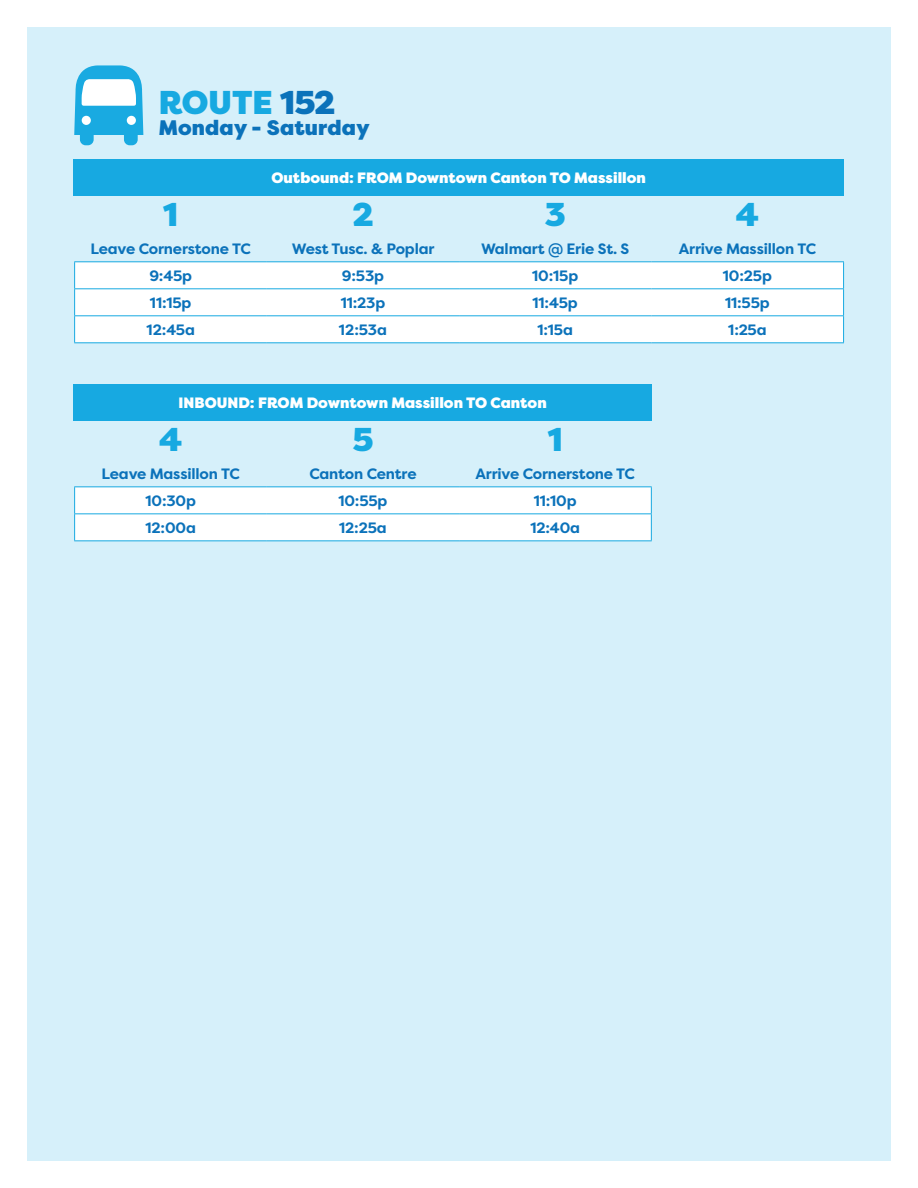
<style>
.page{position:relative;width:918px;height:1188px;background:#fff}
.page>*{position:absolute;margin:0;border:0;box-sizing:border-box;transform-origin:0 0}
.t1{font:900 33px "Filson Pro";letter-spacing:-.005em;color:#17a9e1}
.t2{font:900 21px "Filson Pro";letter-spacing:.01em;color:#0b72ba}
.t3{font:700 15px "Filson Pro";letter-spacing:-.01em;color:#0b72ba}
.t4{font:900 15px "Filson Pro";color:#fff}
.s1{color:#0b72ba}
</style>
<div class="page">
<div style="left:0;top:3px;width:918px;height:1185px;background:#d6f0fa"></div>
<div style="left:891px;top:0;width:27px;height:1188px;background:#fff"></div>
<div style="left:0;top:0;width:27px;height:1188px;background:#fff"></div>
<div style="left:0;top:1161px;width:918px;height:27px;background:#fff"></div>
<div style="left:0;top:0;width:918px;height:27px;background:#fff"></div>
<svg style="left:74px;top:65px;width:69px;height:80px"></svg>
<div style="left:74px;top:159px;width:770px;height:37px;background:#17a9e1"></div>
<div style="left:75px;top:262px;width:768px;height:80px;background:#fff"></div>
<hr style="left:74px;top:288px;width:193px;height:1px;background:#17a9e1">
<hr style="left:267px;top:288px;width:192px;height:1px;background:#17a9e1">
<hr style="left:459px;top:288px;width:192px;height:1px;background:#17a9e1">
<hr style="left:651px;top:288px;width:193px;height:1px;background:#17a9e1">
<hr style="left:74px;top:315px;width:193px;height:1px;background:#17a9e1">
<hr style="left:267px;top:315px;width:192px;height:1px;background:#17a9e1">
<hr style="left:459px;top:315px;width:192px;height:1px;background:#17a9e1">
<hr style="left:651px;top:315px;width:193px;height:1px;background:#17a9e1">
<hr style="left:74px;top:261px;width:193px;height:1px;background:#17a9e1">
<hr style="left:267px;top:261px;width:192px;height:1px;background:#17a9e1">
<hr style="left:459px;top:261px;width:192px;height:1px;background:#17a9e1">
<hr style="left:651px;top:261px;width:193px;height:1px;background:#17a9e1">
<svg style="left:74px;top:262px;width:1px;height:80px"></svg>
<svg style="left:843px;top:262px;width:1px;height:80px"></svg>
<hr style="left:74px;top:342px;width:193px;height:1px;background:#17a9e1">
<hr style="left:267px;top:342px;width:192px;height:1px;background:#17a9e1">
<hr style="left:459px;top:342px;width:192px;height:1px;background:#17a9e1">
<hr style="left:651px;top:342px;width:193px;height:1px;background:#17a9e1">
<div style="left:74px;top:384px;width:578px;height:37px;background:#17a9e1"></div>
<hr style="left:74px;top:486px;width:193px;height:1px;background:#17a9e1">
<hr style="left:267px;top:486px;width:192px;height:1px;background:#17a9e1">
<hr style="left:459px;top:486px;width:193px;height:1px;background:#17a9e1">
<div style="left:74px;top:487px;width:578px;height:53px;background:#fff"></div>
<hr style="left:74px;top:540px;width:193px;height:1px;background:#17a9e1">
<hr style="left:267px;top:540px;width:192px;height:1px;background:#17a9e1">
<hr style="left:459px;top:540px;width:193px;height:1px;background:#17a9e1">
<h1 class="t1" style="left:159px;top:81px;width:178px">ROUTE <span class="s1">152</span></h1>
<h2 class="t2" style="left:159px;top:114px;width:212px">Monday - Saturday</h2>
<p class="t4" style="left:271px;top:168px;width:376px">Outbound: FROM Downtown Canton TO Massillon</p>
<h1 class="t1" style="left:163px;top:194px;width:16px">1</h1>
<h1 class="t1" style="left:352px;top:194px;width:23px">2</h1>
<h1 class="t1" style="left:545px;top:194px;width:23px">3</h1>
<h1 class="t1" style="left:736px;top:194px;width:25px">4</h1>
<p class="t3" style="left:90px;top:239px;width:162px">Leave Cornerstone TC</p>
<p class="t3" style="left:292px;top:239px;width:144px">West Tusc. &amp; Poplar</p>
<p class="t3" style="left:481px;top:239px;width:150px">Walmart @ Erie St. S</p>
<p class="t3" style="left:679px;top:239px;width:139px">Arrive Massillon TC</p>
<p class="t3" style="left:149px;top:266px;width:44px">9:45p</p>
<p class="t3" style="left:342px;top:266px;width:44px">9:53p</p>
<p class="t3" style="left:532px;top:266px;width:47px">10:15p</p>
<p class="t3" style="left:723px;top:266px;width:51px">10:25p</p>
<p class="t3" style="left:150px;top:293px;width:43px">11:15p</p>
<p class="t3" style="left:341px;top:293px;width:46px">11:23p</p>
<p class="t3" style="left:533px;top:293px;width:47px">11:45p</p>
<p class="t3" style="left:725px;top:293px;width:46px">11:55p</p>
<p class="t3" style="left:147px;top:320px;width:50px">12:45a</p>
<p class="t3" style="left:339px;top:320px;width:49px">12:53a</p>
<p class="t3" style="left:537px;top:320px;width:37px">1:15a</p>
<p class="t3" style="left:728px;top:320px;width:40px">1:25a</p>
<p class="t4" style="left:179px;top:393px;width:370px">INBOUND: FROM Downtown Massillon TO Canton</p>
<h1 class="t1" style="left:159px;top:419px;width:25px">4</h1>
<h1 class="t1" style="left:352px;top:419px;width:23px">5</h1>
<h1 class="t1" style="left:548px;top:419px;width:16px">1</h1>
<p class="t3" style="left:102px;top:464px;width:140px">Leave Massillon TC</p>
<p class="t3" style="left:309px;top:464px;width:109px">Canton Centre</p>
<p class="t3" style="left:475px;top:464px;width:161px">Arrive Cornerstone TC</p>
<p class="t3" style="left:146px;top:491px;width:52px">10:30p</p>
<p class="t3" style="left:338px;top:491px;width:51px">10:55p</p>
<p class="t3" style="left:534px;top:491px;width:44px">11:10p</p>
<p class="t3" style="left:146px;top:518px;width:52px">12:00a</p>
<p class="t3" style="left:339px;top:518px;width:49px">12:25a</p>
<p class="t3" style="left:530px;top:518px;width:51px">12:40a</p>
</div>
